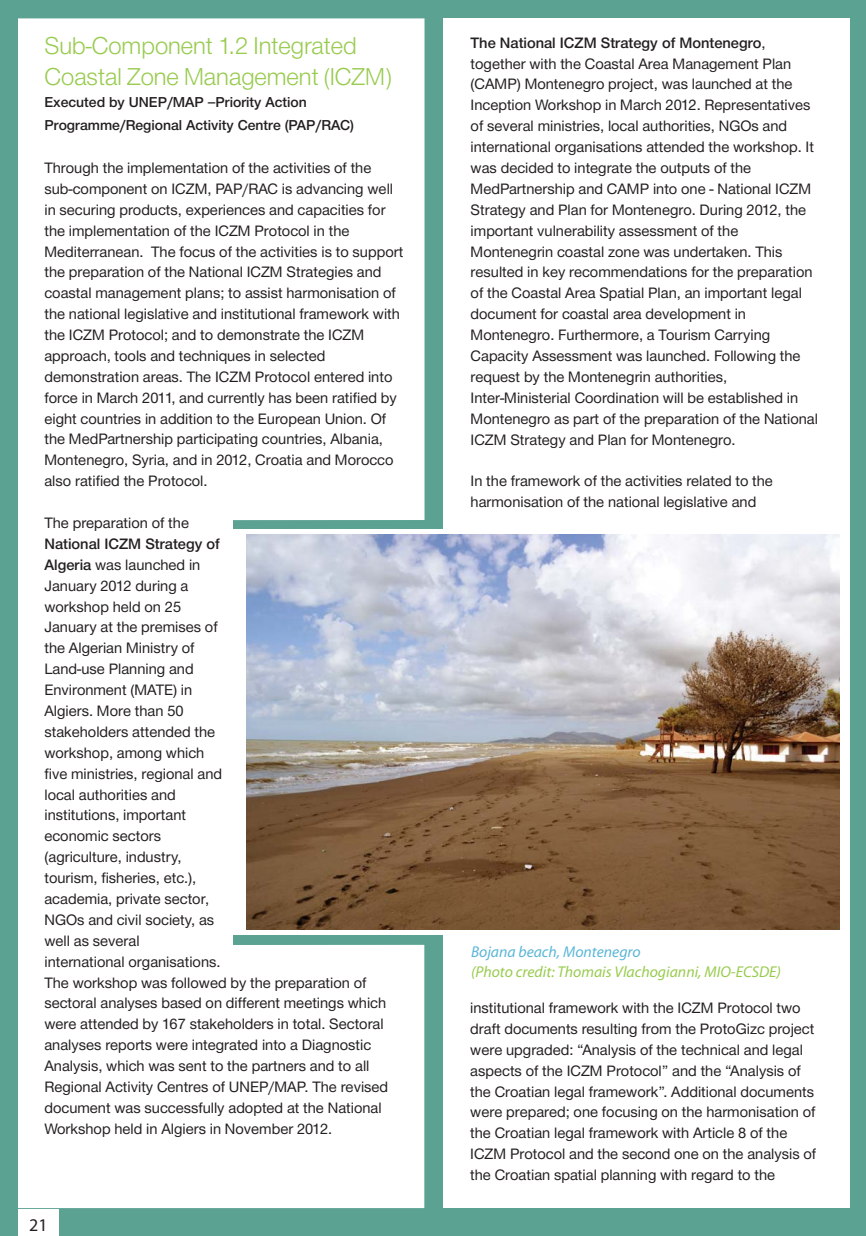
<style>
.page{position:relative;width:866px;height:1236px;background:#5ba293}
.page>*{position:absolute;margin:0;border:0;box-sizing:border-box;transform-origin:0 0}
.t1{font:300 25.35px/31.3px "CF Helvetica";color:#98cb4e}
.t2{font:17.85px "Myriad Pro";color:#231f20}
.t3{font:15.6px/20.9px "CF Helvetica";color:#231f20}
.t4{font:italic 15.6px/20.9px "Myriad Pro";color:#98cb4e}
.t5{font:500 14.85px/22.4px "CF Helvetica";color:#231f20}
.s1{font-weight:500}
.s2{color:#5bb6d5}
</style>
<div class="page">
<div style="left:18px;top:18px;width:406px;height:1190px;background:#fff"></div>
<div style="left:444px;top:18px;width:406px;height:1190px;background:#fff"></div>
<div style="left:223px;top:530px;width:224px;height:405px;background:#fff"></div>
<img style="left:246px;top:535px;width:593px;height:395px">
<div style="left:18px;top:1209px;width:41px;height:27px;background:#fff"></div>
<p class="t1" style="left:44px;top:32px;width:348px">Sub-Component 1.2 Integrated<br>Coastal Zone Management (ICZM)</p>
<p class="t5" style="left:44px;top:93px;width:311px">Executed by UNEP/MAP –Priority Action<br>Programme/Regional Activity Centre (PAP/RAC)</p>
<p class="t3" style="left:44px;top:159px;width:360px">Through the implementation of the activities of the sub-component on ICZM, PAP/RAC is advancing well in securing products, experiences and capacities for the implementation of the ICZM Protocol in the Mediterranean. The focus of the activities is to support the preparation of the National ICZM Strategies and coastal management plans; to assist harmonisation of the national legislative and institutional framework with the ICZM Protocol; and to demonstrate the ICZM approach, tools and techniques in selected demonstration areas. The ICZM Protocol entered into force in March 2011, and currently has been ratified by eight countries in addition to the European Union. Of the MedPartnership participating countries, Albania, Montenegro, Syria, and in 2012, Croatia and Morocco also ratified the Protocol.</p>
<p class="t3" style="left:44px;top:514px;width:345px">The preparation of the<br><span class="s1">National ICZM Strategy of<br>Algeria</span> was launched in<br>January 2012 during a<br>workshop held on 25<br>January at the premises of<br>the Algerian Ministry of<br>Land-use Planning and<br>Environment (MATE) in<br>Algiers. More than 50<br>stakeholders attended the<br>workshop, among which<br>five ministries, regional and<br>local authorities and<br>institutions, important<br>economic sectors<br>(agriculture, industry,<br>tourism, fisheries, etc.),<br>academia, private sector,<br>NGOs and civil society, as<br>well as several<br>international organisations.<br>The workshop was followed by the preparation of sectoral analyses based on different meetings which were attended by 167 stakeholders in total. Sectoral analyses reports were integrated into a Diagnostic<br>Analysis, which was sent to the partners and to all<br>Regional Activity Centres of UNEP/MAP. The revised document was successfully adopted at the National<br>Workshop held in Algiers in November 2012.</p>
<p class="t2" style="left:29px;top:1218px;width:20px">21</p>
<p class="t3" style="left:471px;top:34px;width:349px"><span class="s1">The National ICZM Strategy of Montenegro</span>, together with the Coastal Area Management Plan (CAMP) Montenegro project, was launched at the Inception Workshop in March 2012. Representatives of several ministries, local authorities, NGOs and international organisations attended the workshop. It was decided to integrate the outputs of the MedPartnership and CAMP into one - National ICZM Strategy and Plan for Montenegro. During 2012, the important vulnerability assessment of the Montenegrin coastal zone was undertaken. This resulted in key recommendations for the preparation of the Coastal Area Spatial Plan, an important legal document for coastal area development in Montenegro. Furthermore, a Tourism Carrying Capacity Assessment was launched. Following the request by the Montenegrin authorities, Inter-Ministerial Coordination will be established in Montenegro as part of the preparation of the National ICZM Strategy and Plan for Montenegro.</p>
<p class="t3" style="left:471px;top:472px;width:304px">In the framework of the activities related to the harmonisation of the national legislative and</p>
<p class="t4" style="left:471px;top:943px;width:311px"><span class="s2">Bojana beach, Montenegro<br></span>(Photo credit: Thomais Vlachogianni, MIO-ECSDE)</p>
<p class="t3" style="left:470px;top:999px;width:347px">institutional framework with the ICZM Protocol two draft documents resulting from the ProtoGizc project were upgraded: “Analysis of the technical and legal aspects of the ICZM Protocol” and the “Analysis of the Croatian legal framework”. Additional documents were prepared; one focusing on the harmonisation of the Croatian legal framework with Article 8 of the ICZM Protocol and the second one on the analysis of the Croatian spatial planning with regard to the</p>
</div>
